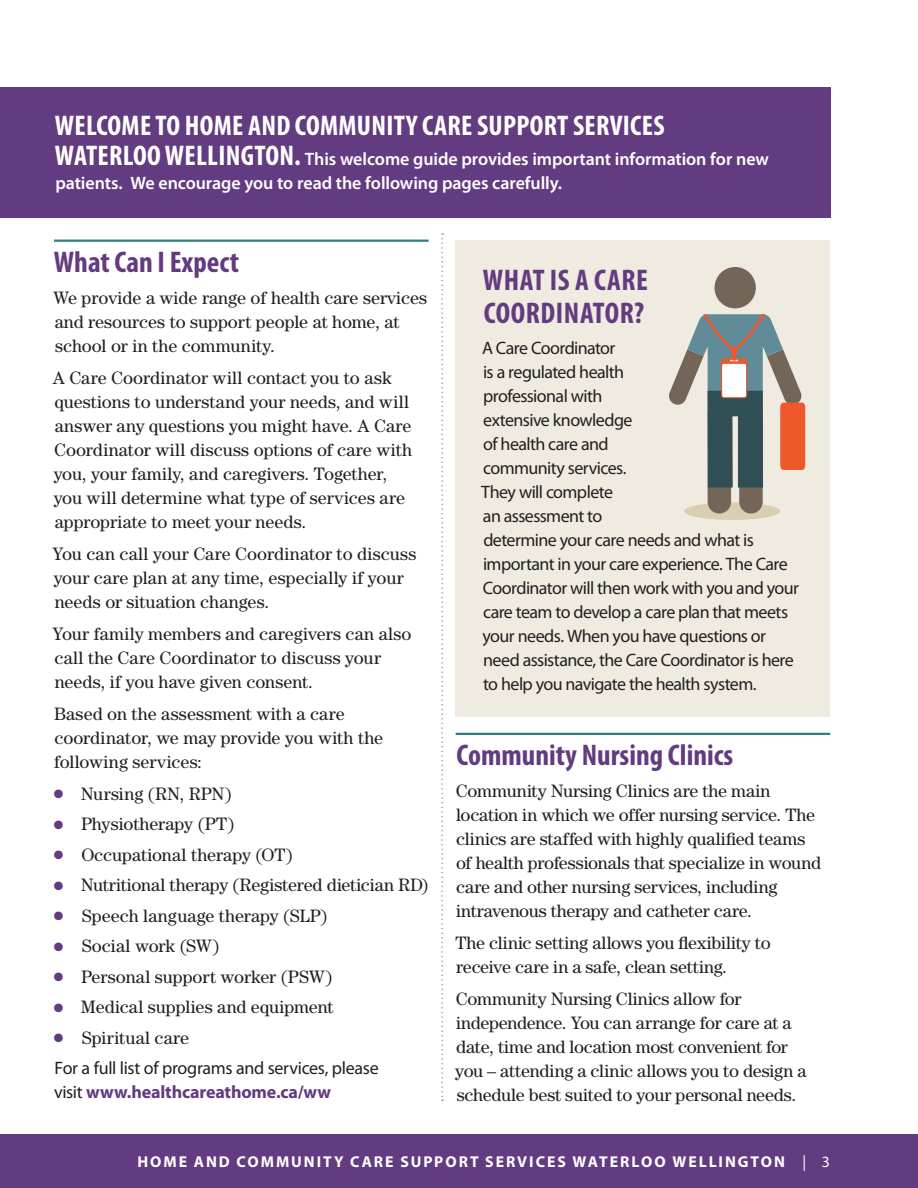
<style>
.page{position:relative;width:918px;height:1188px;background:#fff}
.page>*{position:absolute;margin:0;border:0;box-sizing:border-box;transform-origin:0 0}
.HCC_Hed{font:700 condensed 30px "Myriad Pro";color:#633b81}
.Sidebar_Hed{font:700 condensed 30px/33px "Myriad Pro";letter-spacing:.02em;color:#633b81}
.Sidebar_Hed-2{font:700 condensed 28.5px "Myriad Pro";letter-spacing:.01em;color:#fff}
.HCC_body{font:18px/24px "Century Std";color:#231f20}
.Sidebar_body{font:18px/24px "Myriad Pro";letter-spacing:-.035em;color:#231f20}
.Sidebar_Hed-3{font:600 18px/24px "Myriad Pro";letter-spacing:-.005em;color:#fff}
.HCC_bullets{font:18px/24px "Myriad Pro";letter-spacing:-.02em;color:#231f20}
.t1{font:700 15.75px "Myriad Pro";letter-spacing:.125em;color:#fff}
.s1{font-weight:700;font-stretch:condensed;font-size:28.5px}
.s2{color:#633b81}
.s3{font-weight:700;color:#633b81}
.s4{font-weight:400}
</style>
<div class="page">
<div style="left:0;top:1134px;width:918px;height:54px;background:#633b81"></div>
<div style="left:0;top:88px;width:830px;height:130px;background:#633b81"></div>
<hr style="left:54px;top:240px;width:375px;height:2px;background:#307d84">
<hr style="left:456px;top:733px;width:374px;height:2px;background:#307d84">
<svg style="left:441px;top:233px;width:2px;height:868px"></svg>
<div style="left:456px;top:240px;width:374px;height:477px;background:#f0ebe1"></div>
<div style="left:684px;top:502px;width:96px;height:18px;background:#d9ceb0;border-radius:50%"></div>
<div style="left:715px;top:267px;width:41px;height:41px;background:#736659;border-radius:50%"></div>
<div style="left:708px;top:404px;width:23px;height:110px;background:#736659;border-radius:12px"></div>
<div style="left:739px;top:404px;width:24px;height:110px;background:#736659;border-radius:12px"></div>
<svg style="left:669px;top:314px;width:136px;height:174px"></svg>
<p class="Sidebar_Hed-2" style="left:55px;top:108px;width:611px">WELCOME TO HOME AND COMMUNITY CARE SUPPORT SERVICES</p>
<p class="Sidebar_Hed-3" style="left:55px;top:147px;width:715px"><span class="s1">WATERLOO WELLINGTON.</span> This welcome guide provides important information for new patients. We encourage you to read the following pages carefully.</p>
<p class="HCC_Hed" style="left:54px;top:243px;width:187px">What Can I Expect</p>
<p class="HCC_body" style="left:53px;top:285px;width:376px">We provide a wide range of health care services and resources to support people at home, at school or in the community.</p>
<p class="HCC_body" style="left:53px;top:365px;width:361px">A Care Coordinator will contact you to ask questions to understand your needs, and will answer any questions you might have. A Care Coordinator will discuss options of care with you, your family, and caregivers. Together, you will determine what type of services are appropriate to meet your needs.</p>
<p class="HCC_body" style="left:53px;top:541px;width:365px">You can call your Care Coordinator to discuss your care plan at any time, especially if your needs or situation changes.</p>
<p class="HCC_body" style="left:53px;top:621px;width:360px">Your family members and caregivers can also call the Care Coordinator to discuss your needs, if you have given consent.</p>
<p class="HCC_body" style="left:54px;top:701px;width:331px">Based on the assessment with a care coordinator, we may provide you with the following services:</p>
<p class="HCC_body" style="left:54px;top:781px;width:179px"><span class="s2">●</span> Nursing (RN, RPN)</p>
<p class="HCC_body" style="left:54px;top:812px;width:182px"><span class="s2">●</span> Physiotherapy (PT)</p>
<p class="HCC_body" style="left:54px;top:842px;width:240px"><span class="s2">●</span> Occupational therapy (OT)</p>
<p class="HCC_body" style="left:54px;top:873px;width:376px"><span class="s2">●</span> Nutritional therapy (Registered dietician RD)</p>
<p class="HCC_body" style="left:54px;top:903px;width:275px"><span class="s2">●</span> Speech language therapy (SLP)</p>
<p class="HCC_body" style="left:54px;top:934px;width:167px"><span class="s2">●</span> Social work (SW)</p>
<p class="HCC_body" style="left:54px;top:964px;width:280px"><span class="s2">●</span> Personal support worker (PSW)</p>
<p class="HCC_body" style="left:54px;top:995px;width:281px"><span class="s2">●</span> Medical supplies and equipment</p>
<p class="HCC_body" style="left:54px;top:1025px;width:137px"><span class="s2">●</span> Spiritual care</p>
<p class="HCC_bullets" style="left:54px;top:1056px;width:326px">For a full list of programs and services, please visit <span class="s3">www.healthcareathome.ca/ww</span></p>
<p class="Sidebar_Hed" style="left:483px;top:262px;width:167px">WHAT IS A CARE<br>COORDINATOR?</p>
<p class="Sidebar_body" style="left:481px;top:336px;width:319px">A Care Coordinator<br>is a regulated health<br>professional with<br>extensive knowledge<br>of health care and<br>community services.<br>They will complete<br>an assessment to<br>determine your care needs and what is important in your care experience. The Care<br>Coordinator will then work with you and your care team to develop a care plan that meets your needs. When you have questions or need assistance, the Care Coordinator is here to help you navigate the health system.</p>
<p class="HCC_Hed" style="left:456px;top:736px;width:278px">Community Nursing Clinics</p>
<p class="HCC_body" style="left:456px;top:779px;width:367px">Community Nursing Clinics are the main location in which we offer nursing service. The clinics are staffed with highly qualified teams of health professionals that specialize in wound care and other nursing services, including intravenous therapy and catheter care.</p>
<p class="HCC_body" style="left:455px;top:931px;width:317px">The clinic setting allows you flexibility to receive care in a safe, clean setting.</p>
<p class="HCC_body" style="left:455px;top:987px;width:353px">Community Nursing Clinics allow for independence. You can arrange for care at a date, time and location most convenient for you – attending a clinic allows you to design a schedule best suited to your personal needs.</p>
<p class="t1" style="left:137px;top:1151px;width:694px">HOME AND COMMUNITY CARE SUPPORT SERVICES WATERLOO WELLINGTON <span class="s4">| 3</span></p>
</div>
